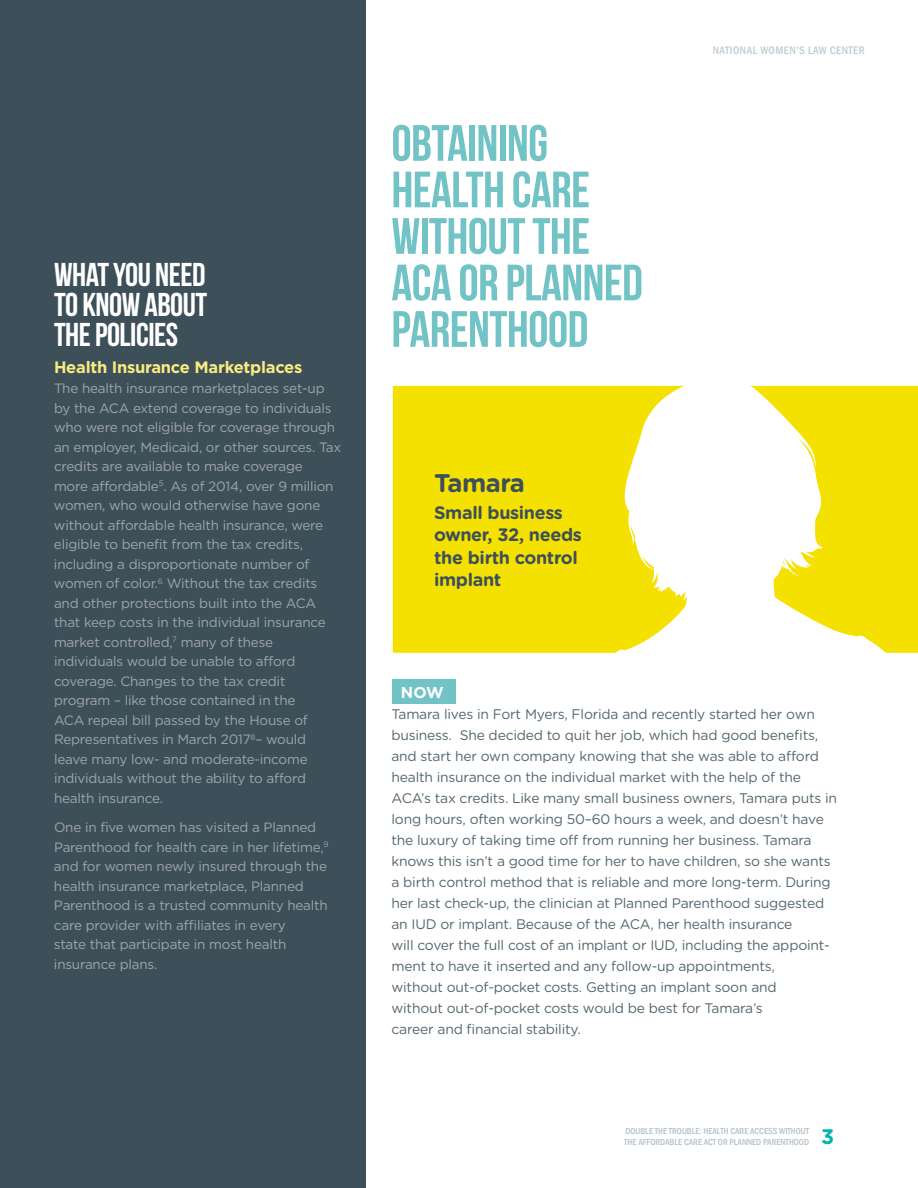
<style>
.page{position:relative;width:918px;height:1188px;background:#fff}
.page>*{position:absolute;margin:0;border:0;box-sizing:border-box;transform-origin:0 0}
.t1{font:51px/46.5px "Bebas Neue";letter-spacing:-.01em;color:#72c3c6}
.t2{font:33px/30px "Bebas Neue";letter-spacing:-.015em;color:#fff;text-align:justify}
.t3{font:700 25.5px "Gotham Rounded";letter-spacing:-.02em;color:#3d505a}
.t4{font:700 21px "Gotham";color:#00b5ad}
.t5{font:700 18px/22.5px "Gotham Rounded";letter-spacing:-.02em;color:#3d505a}
.t6{font:700 16.5px "Gotham";letter-spacing:-.015em;color:#f9eb7f}
.t7{font:700 15.75px "Gotham";color:#fff}
.t8{font:13.8px/21px "Gotham Rounded";letter-spacing:-.015em;color:#546670}
.t9{font:13.5px/19.5px "Gotham";letter-spacing:-.015em;color:#9fa5aa}
.t10{font:500 condensed 11.25px "Franklin Gothic";letter-spacing:.04em;color:#beccd3}
.t11{font:500 condensed 9px/10.8px "Franklin Gothic";color:#b1c0c9;text-align:right}
</style>
<div class="page">
<div style="left:392px;top:679px;width:63px;height:24px;background:#72c3c6"></div>
<div style="left:393px;top:386px;width:525px;height:267px;background:#f5e100"></div>
<div style="left:0;top:0;width:366px;height:1188px;background:#3d505a"></div>
<svg style="left:558px;top:385px;width:352px;height:268px;fill:#f5e100"></svg>
<h2 class="t2" style="left:54px;top:259px;width:155px">WHAT YOU NEED TO KNOW ABOUT THE POLICIES</h2>
<p class="t6" style="left:54px;top:357px;width:250px">Health I nsurance Marketplaces</p>
<p class="t9" style="left:54px;top:378px;width:289px">The health insurance marketplaces set-up by the ACA extend coverage to individuals who were not eligible for coverage through an employer, Medicaid, or other sources. Tax credits are available to make coverage<br>more affordable<sup>5</sup>. As of 2014, over 9 million women, who would otherwise have gone without affordable health insurance, were eligible to benefit from the tax credits, including a disproportionate number of women of color.<sup>6</sup> Without the tax credits and other protections built into the ACA that keep costs in the individual insurance market controlled,<sup>7</sup> many of these individuals would be unable to afford coverage. Changes to the tax credit program – like those contained in the<br>ACA repeal bill passed by the House of Representatives in March 2017<sup>8</sup>– would leave many low- and moderate-income individuals without the ability to afford health insurance.</p>
<p class="t9" style="left:54px;top:817px;width:276px">One in five women has visited a Planned Parenthood for health care in her lifetime,<sup>9 </sup>and for women newly insured through the health insurance marketplace, Planned Parenthood is a trusted community health care provider with affiliates in every<br>state that participate in most health insurance plans.</p>
<h1 class="t1" style="left:392px;top:119px;width:249px">OBTAINING<br>HEALTH CARE<br>WITHOUTTHE<br>ACA OR PLANNED<br>PARENTHOOD</h1>
<h3 class="t3" style="left:434px;top:464px;width:92px">Tamara</h3>
<h3 class="t5" style="left:434px;top:501px;width:149px">Small business owner, 32, needs the birth control implant</h3>
<p class="t10" style="left:713px;top:43px;width:154px">NATIONAL WOMEN’S LAW CENTER</p>
<p class="t7" style="left:401px;top:682px;width:15px">NOW</p>
<p class="t8" style="left:392px;top:703px;width:447px">Tamara lives in Fort Myers, Florida and recently started her own business. She decided to quit her job, which had good benefits, and start her own company knowing that she was able to afford health insurance on the individual market with the help of the ACA’s tax credits. Like many small business owners, Tamara puts in long hours, often working 50–60 hours a week, and doesn’t have the luxury of taking time off from running her business. Tamara knows this isn’t a good time for her to have children, so she wants a birth control method that is reliable and more long-term. During her last check-up, the clinician at Planned Parenthood suggested an IUD or implant. Because of the ACA, her health insurance<br>will cover the full cost of an implant or IUD, including the appoint&shy;ment to have it inserted and any follow-up appointments,<br>without out-of-pocket costs. Getting an implant soon and<br>without out-of-pocket costs would be best for Tamara’s<br>career and financial stability.</p>
<p class="t11" style="left:624px;top:1126px;width:169px">SS WITHOUT<br>THE AFFORDABLE CARE ACT OR PLANNED PARENTHOOD</p>
<p class="t11" style="left:625px;top:1126px;width:131px">DOUBLE THE TROUBLE: HEALTH CARE ACCE</p>
<h3 class="t4" style="left:821px;top:1123px;width:15px">3</h3>
</div>
